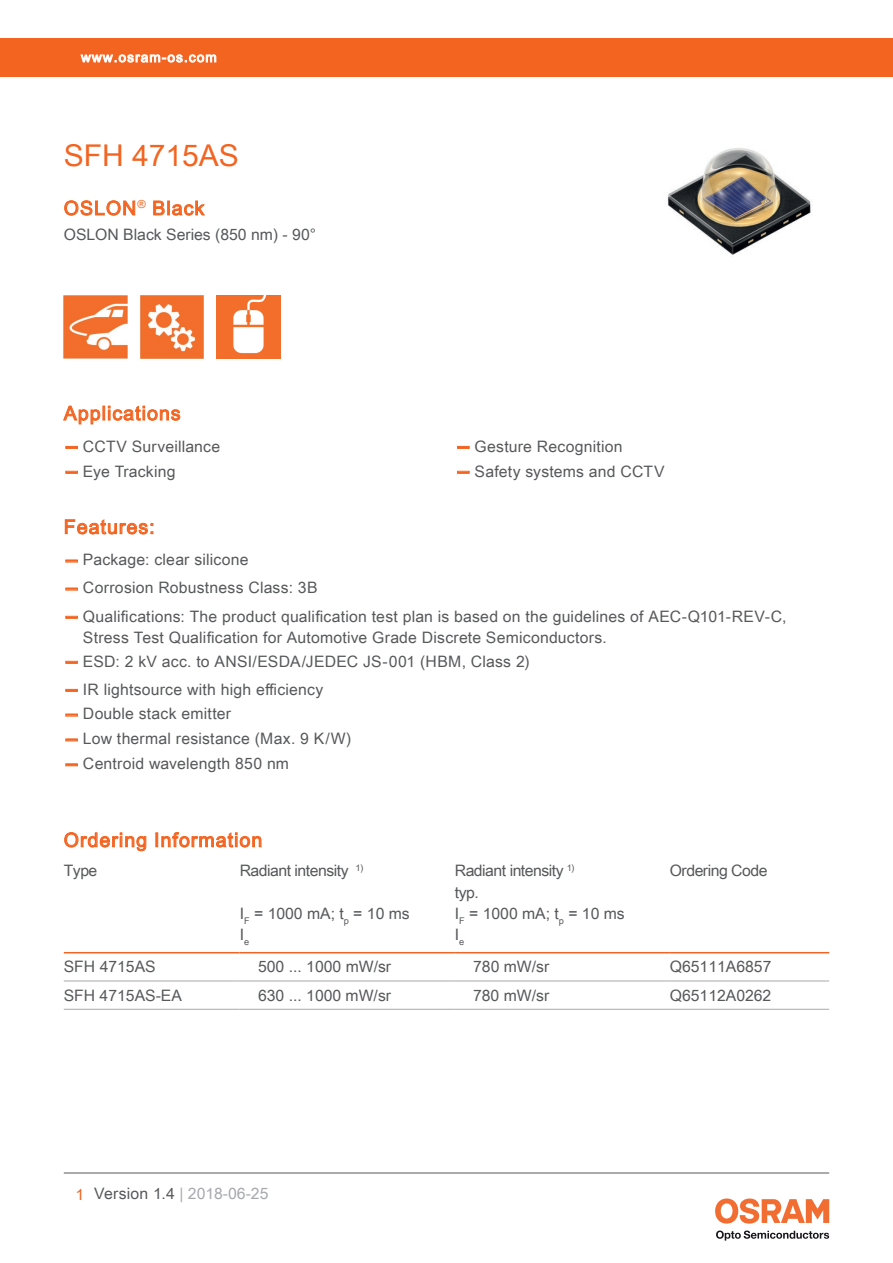
<style>
.page{position:relative;width:893px;height:1263px;background:#fff}
.page>*{position:absolute;margin:0;border:0;box-sizing:border-box;transform-origin:0 0}
.t1{font:30px "Arial Unicode MS";color:#f36421}
.t2{font:19.5px "Arial Unicode MS";letter-spacing:.055em;color:#f36421}
.t3{font:15.75px/21px "Arial Unicode MS";letter-spacing:.01em;color:#57585a}
.t4{font:15.75px "Arial Unicode MS";letter-spacing:-.03em;color:#57585a}
.t5{font:15.75px "Arial Unicode MS";color:#a8a9ad}
.t6{font:13.5px "Arial Unicode MS";letter-spacing:.085em;color:#fff}
.s1{font-family:"Helvetica Neue LT Pro";font-weight:700;color:#f36421}
.s2{color:#f36421}
.s3{color:#57585a}
</style>
<div class="page">
<hr style="left:64px;top:1173px;width:765px;height:1px;background:#57585a">
<svg style="left:716px;top:1230px;width:113px;height:10px"></svg>
<svg style="left:715px;top:1198px;width:114px;height:25px"></svg>
<div style="left:0;top:38px;width:893px;height:39px;background:#f36421"></div>
<svg style="left:80px;top:54px;width:137px;height:9px"></svg>
<img style="left:667px;top:148px;width:144px;height:107px">
<svg style="left:64px;top:200px;width:72px;height:16px"></svg>
<svg style="left:153px;top:200px;width:12px;height:16px"></svg>
<div style="left:167px;top:201px;width:3px;height:14px;border:1px solid #f36421"></div>
<svg style="left:172px;top:200px;width:33px;height:16px"></svg>
<img style="left:64px;top:295px;width:63px;height:64px">
<img style="left:140px;top:295px;width:64px;height:64px">
<img style="left:217px;top:295px;width:63px;height:64px">
<svg style="left:63px;top:405px;width:118px;height:20px"></svg>
<svg style="left:66px;top:446px;width:11px;height:2px"></svg>
<svg style="left:66px;top:471px;width:11px;height:2px"></svg>
<svg style="left:458px;top:446px;width:11px;height:2px"></svg>
<svg style="left:458px;top:471px;width:11px;height:2px"></svg>
<svg style="left:65px;top:519px;width:88px;height:16px"></svg>
<svg style="left:66px;top:560px;width:11px;height:2px"></svg>
<svg style="left:66px;top:588px;width:11px;height:2px"></svg>
<svg style="left:66px;top:616px;width:11px;height:2px"></svg>
<svg style="left:66px;top:661px;width:11px;height:2px"></svg>
<svg style="left:66px;top:689px;width:11px;height:2px"></svg>
<svg style="left:66px;top:714px;width:11px;height:2px"></svg>
<svg style="left:66px;top:739px;width:11px;height:2px"></svg>
<svg style="left:66px;top:764px;width:11px;height:2px"></svg>
<hr style="left:64px;top:952px;width:176px;height:1px;background:#f36421">
<hr style="left:240px;top:952px;width:215px;height:1px;background:#f36421">
<hr style="left:455px;top:952px;width:215px;height:1px;background:#f36421">
<hr style="left:670px;top:952px;width:159px;height:1px;background:#f36421">
<hr style="left:64px;top:980px;width:176px;height:1px;background:#a8a9ad">
<hr style="left:240px;top:980px;width:215px;height:1px;background:#a8a9ad">
<hr style="left:455px;top:980px;width:215px;height:1px;background:#a8a9ad">
<hr style="left:670px;top:980px;width:159px;height:1px;background:#a8a9ad">
<hr style="left:64px;top:1009px;width:176px;height:1px;background:#a8a9ad">
<hr style="left:240px;top:1009px;width:215px;height:1px;background:#a8a9ad">
<hr style="left:455px;top:1009px;width:215px;height:1px;background:#a8a9ad">
<hr style="left:670px;top:1009px;width:159px;height:1px;background:#a8a9ad">
<svg style="left:64px;top:832px;width:83px;height:20px"></svg>
<div style="left:155px;top:832px;width:3px;height:15px;border:1px solid #f36421"></div>
<svg style="left:161px;top:832px;width:101px;height:16px"></svg>
<p class="t6" style="left:81px;top:47px;width:137px">www.osram-os.com</p>
<h1 class="t1" style="left:64px;top:134px;width:177px">SFH 4715AS</h1>
<p class="t2" style="left:64px;top:194px;width:142px">OSLON<sup>®</sup> Black</p>
<p class="t3" style="left:64px;top:224px;width:254px">OSLON Black Series (850 nm) - 90°</p>
<p class="t2" style="left:64px;top:399px;width:118px">Applications</p>
<p class="t3" style="left:64px;top:435px;width:158px"><span class="s1">—</span> CCTV Surveillance</p>
<p class="t3" style="left:64px;top:460px;width:113px"><span class="s1">—</span> Eye Tracking</p>
<p class="t3" style="left:455px;top:435px;width:169px"><span class="s1">—</span> Gesture Recognition</p>
<p class="t3" style="left:455px;top:460px;width:211px"><span class="s1">—</span> Safety systems and CCTV</p>
<p class="t2" style="left:64px;top:513px;width:92px">Features:</p>
<p class="t3" style="left:64px;top:549px;width:186px"><span class="s1">—</span> Package: clear silicone</p>
<p class="t3" style="left:64px;top:577px;width:255px"><span class="s1">—</span> Corrosion Robustness Class: 3B</p>
<p class="t3" style="left:83px;top:605px;width:705px;text-indent:-19px"><span class="s1">—</span> Qualifications: The product qualification test plan is based on the guidelines of AEC-Q101-REV-C,<br>Stress Test Qualification for Automotive Grade Discrete Semiconductors.</p>
<p class="t3" style="left:64px;top:650px;width:468px"><span class="s1">—</span> ESD: 2 kV acc. to ANSI/ESDA/JEDEC JS-001 (HBM, Class 2)</p>
<p class="t3" style="left:64px;top:678px;width:261px"><span class="s1">—</span> IR lightsource with high efficiency</p>
<p class="t3" style="left:64px;top:703px;width:169px"><span class="s1">—</span> Double stack emitter</p>
<p class="t3" style="left:64px;top:728px;width:289px"><span class="s1">—</span> Low thermal resistance (Max. 9 K/W)</p>
<p class="t3" style="left:64px;top:753px;width:227px"><span class="s1">—</span> Centroid wavelength 850 nm</p>
<p class="t2" style="left:64px;top:826px;width:200px">Ordering Information</p>
<p class="t3" style="left:64px;top:860px;width:35px">Type</p>
<p class="t4" style="left:240px;top:859px;width:125px">Radiant intensity <sup>1)</sup></p>
<p class="t4" style="left:455px;top:859px;width:121px">Radiant intensity <sup>1)</sup></p>
<p class="t4" style="left:670px;top:859px;width:99px">Ordering Code</p>
<p class="t3" style="left:455px;top:881px;width:25px">typ.</p>
<p class="t3" style="left:240px;top:902px;width:172px">I<sub>F</sub> = 1000 mA; t<sub>p</sub> = 10 ms</p>
<p class="t3" style="left:455px;top:902px;width:172px">I<sub>F</sub> = 1000 mA; t<sub>p</sub> = 10 ms</p>
<p class="t3" style="left:240px;top:924px;width:11px">I<sub>e</sub></p>
<p class="t3" style="left:455px;top:924px;width:11px">I<sub>e</sub></p>
<p class="t3" style="left:64px;top:956px;width:93px">SFH 4715AS</p>
<p class="t3" style="left:258px;top:956px;width:135px">500 ... 1000 mW/sr</p>
<p class="t3" style="left:473px;top:956px;width:78px">780 mW/sr</p>
<p class="t3" style="left:670px;top:956px;width:103px">Q65111A6857</p>
<p class="t3" style="left:64px;top:984px;width:120px">SFH 4715AS-EA</p>
<p class="t3" style="left:258px;top:984px;width:135px">630 ... 1000 mW/sr</p>
<p class="t3" style="left:473px;top:984px;width:78px">780 mW/sr</p>
<p class="t3" style="left:670px;top:984px;width:103px">Q65112A0262</p>
<p class="t5" style="left:76px;top:1182px;width:194px"><span class="s2">1</span> <span class="s3">Version 1.4</span> | 2018-06-25</p>
</div>
